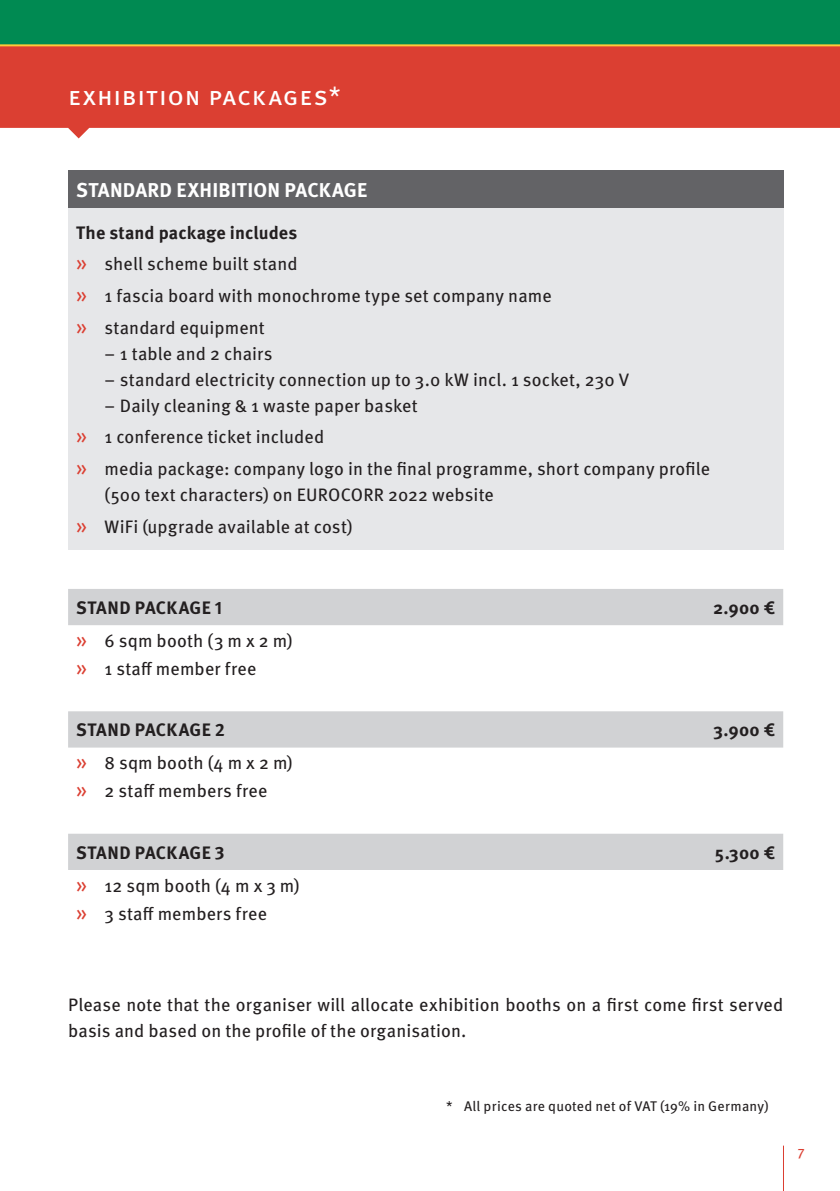
<style>
.page{position:relative;width:840px;height:1191px;background:#fff}
.page>*{position:absolute;margin:0;border:0;box-sizing:border-box;transform-origin:0 0}
.t1{font:26px "Meta OT";letter-spacing:.025em;color:#fff}
.t2{font:700 20px "Meta OT";letter-spacing:.01em;color:#fff}
.t3{font:18px/31.6px "Meta OT";letter-spacing:.01em;color:#231f20}
.t4{font:700 18px "Meta OT";letter-spacing:.02em;color:#231f20}
.t5{font:14px "Meta OT";letter-spacing:.01em;color:#231f20}
.t6{font:14px "Meta OT";color:#db3f32}
.s1{font-weight:700}
.s2{font-size:22px;color:#db3f32}
</style>
<div class="page">
<svg style="left:0;top:46px;width:839px;height:92px;background:#df5448"></svg>
<div style="left:0;top:0;width:839px;height:45px;background:#008a52"></div>
<hr style="left:782px;top:1145px;width:1px;height:46px;background:#db3f32">
<hr style="left:0;top:44px;width:839px;height:2px;background:#ffc938">
<div style="left:68px;top:170px;width:714px;height:38px;background:#636366"></div>
<div style="left:68px;top:208px;width:714px;height:341px;background:#e6e7e9"></div>
<svg style="left:68px;top:589px;width:714px;height:281px"></svg>
<h1 class="t1" style="left:68px;top:80px;width:274px">exhibition packages*</h1>
<p class="t2" style="left:76px;top:178px;width:292px">STANDARD EXHIBITION PACKAGE</p>
<p class="t3" style="left:76px;top:217px;width:477px"><span class="s1">The stand package includes<br></span><span class="s2">»</span> shell scheme built stand<br><span class="s2">»</span> 1 fascia board with monochrome type set company name <span class="s2">»</span> standard equipment</p>
<p class="t3" style="left:104px;top:338px;width:169px">– 1 table and 2 chairs</p>
<p class="t3" style="left:104px;top:364px;width:526px">– standard electricity connection up to 3.0 kW incl. 1 socket, 230 V</p>
<p class="t3" style="left:76px;top:390px;width:635px;text-indent:28px">– Daily cleaning &amp; 1 waste paper basket<br><span class="s2">»</span> 1 conference ticket included<br><span class="s2">»</span> media package: company logo in the final programme, short company profile</p>
<p class="t3" style="left:76px;top:479px;width:419px;text-indent:28px">(500 text characters) on EUROCORR 2022 website <span class="s2">»</span> WiFi (upgrade available at cost)</p>
<p class="t4" style="left:76px;top:597px;width:148px">STAND PACKAGE 1</p>
<p class="t4" style="left:712px;top:597px;width:64px">2.900 €</p>
<p class="t3" style="left:76px;top:627px;width:218px;line-height:28.2px"><span class="s2">»</span> 6 sqm booth (3 m x 2 m) <span class="s2">»</span> 1 staff member free</p>
<p class="t4" style="left:76px;top:719px;width:150px">STAND PACKAGE 2</p>
<p class="t4" style="left:712px;top:719px;width:63px">3.900 €</p>
<p class="t3" style="left:76px;top:749px;width:218px;line-height:28.2px"><span class="s2">»</span> 8 sqm booth (4 m x 2 m) <span class="s2">»</span> 2 staff members free</p>
<p class="t4" style="left:76px;top:841px;width:150px">STAND PACKAGE 3</p>
<p class="t4" style="left:714px;top:841px;width:62px">5.300 €</p>
<p class="t3" style="left:76px;top:871px;width:225px;line-height:28.2px"><span class="s2">»</span> 12 sqm booth (4 m x 3 m) <span class="s2">»</span> 3 staff members free</p>
<p class="t3" style="left:68px;top:991px;width:716px;line-height:26px">Please note that the organiser will allocate exhibition booths on a first come first served basis and based on the profile of the organisation.</p>
<p class="t5" style="left:446px;top:1097px;width:324px">* All prices are quoted net of VAT (19% in Germany)</p>
<p class="t6" style="left:797px;top:1143px;width:8px">7</p>
</div>
